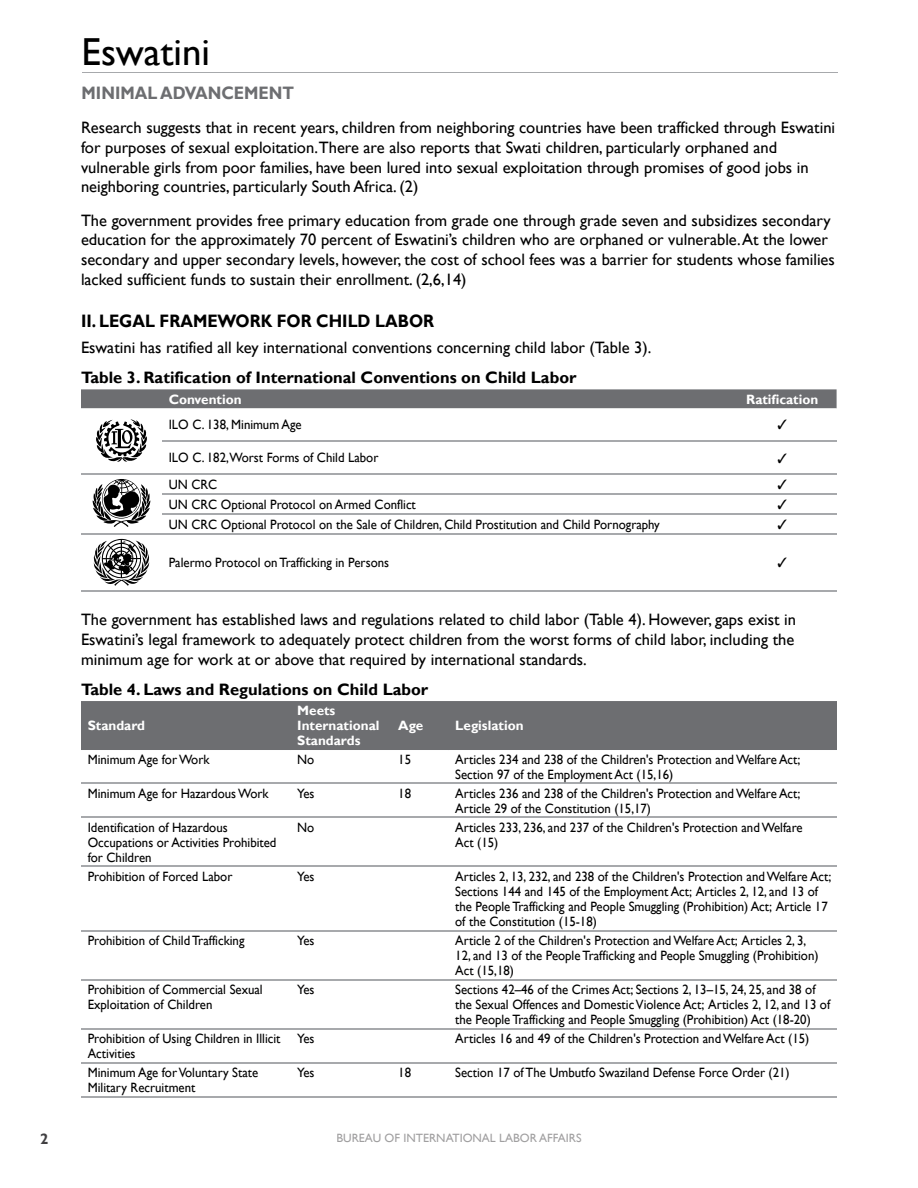
<style>
.page{position:relative;width:918px;height:1188px;background:#fff}
.page>*{position:absolute;margin:0;border:0;box-sizing:border-box;transform-origin:0 0}
.t1{font:39px "Gill Sans";color:#000}
.t2{font:700 18px "Gill Sans";color:#000;scale:.9 1}
.t3{font:700 18px "Gill Sans";color:#6d6e71;scale:.9 1}
.t4{font:16.5px/19.8px "Gill Sans";color:#000}
.t5{font:700 16.5px "Gill Sans";color:#000}
.t6{font:700 15px "Gill Sans";color:#414042}
.t7{font:13.5px/15px "Gill Sans";color:#000;scale:.95 1}
.t8{font:700 13.5px/15px "Gill Sans";color:#fff}
.t9{font:12px "Gill Sans";color:#a09fa0}
</style>
<div class="page">
<hr style="left:82px;top:72px;width:756px;height:1px;background:#a7a9ac">
<div style="left:81px;top:389px;width:756px;height:19px;background:#6d6e71"></div>
<svg style="left:81px;top:408px;width:756px;height:156px"></svg>
<hr style="left:162px;top:440px;width:566px;height:2px;background:#a7a9ac">
<hr style="left:728px;top:440px;width:109px;height:2px;background:#a7a9ac">
<hr style="left:81px;top:473px;width:81px;height:2px;background:#a7a9ac">
<hr style="left:162px;top:473px;width:566px;height:2px;background:#a7a9ac">
<hr style="left:728px;top:473px;width:109px;height:2px;background:#a7a9ac">
<hr style="left:162px;top:493px;width:566px;height:2px;background:#a7a9ac">
<hr style="left:728px;top:493px;width:109px;height:2px;background:#a7a9ac">
<hr style="left:162px;top:513px;width:566px;height:2px;background:#a7a9ac">
<hr style="left:728px;top:513px;width:109px;height:2px;background:#a7a9ac">
<hr style="left:81px;top:533px;width:81px;height:2px;background:#a7a9ac">
<hr style="left:162px;top:533px;width:566px;height:2px;background:#a7a9ac">
<hr style="left:728px;top:533px;width:109px;height:2px;background:#a7a9ac">
<hr style="left:81px;top:590px;width:81px;height:1px;background:#a7a9ac">
<hr style="left:162px;top:590px;width:566px;height:1px;background:#a7a9ac">
<hr style="left:728px;top:590px;width:109px;height:1px;background:#a7a9ac">
<div style="left:94px;top:413px;width:55px;height:55px;background:#fff"></div>
<svg style="left:96px;top:419px;width:51px;height:43px"></svg>
<svg style="left:93px;top:479px;width:57px;height:48px"></svg>
<svg style="left:94px;top:539px;width:55px;height:47px"></svg>
<div style="left:81px;top:701px;width:756px;height:49px;background:#6d6e71"></div>
<svg style="left:81px;top:782px;width:756px;height:282px"></svg>
<svg style="left:291px;top:782px;width:157px;height:315px"></svg>
<hr style="left:81px;top:783px;width:210px;height:1px;background:#a7a9ac">
<hr style="left:291px;top:783px;width:100px;height:1px;background:#a7a9ac">
<hr style="left:392px;top:783px;width:56px;height:1px;background:#a7a9ac">
<hr style="left:448px;top:783px;width:389px;height:1px;background:#a7a9ac">
<hr style="left:81px;top:817px;width:210px;height:1px;background:#a7a9ac">
<hr style="left:291px;top:817px;width:100px;height:1px;background:#a7a9ac">
<hr style="left:392px;top:817px;width:56px;height:1px;background:#a7a9ac">
<hr style="left:448px;top:817px;width:389px;height:1px;background:#a7a9ac">
<hr style="left:81px;top:866px;width:210px;height:1px;background:#a7a9ac">
<hr style="left:291px;top:866px;width:100px;height:1px;background:#a7a9ac">
<hr style="left:392px;top:866px;width:56px;height:1px;background:#a7a9ac">
<hr style="left:448px;top:866px;width:389px;height:1px;background:#a7a9ac">
<hr style="left:81px;top:930px;width:210px;height:1px;background:#a7a9ac">
<hr style="left:291px;top:930px;width:100px;height:1px;background:#a7a9ac">
<hr style="left:392px;top:930px;width:56px;height:1px;background:#a7a9ac">
<hr style="left:448px;top:930px;width:389px;height:1px;background:#a7a9ac">
<hr style="left:81px;top:979px;width:210px;height:1px;background:#a7a9ac">
<hr style="left:291px;top:979px;width:100px;height:1px;background:#a7a9ac">
<hr style="left:392px;top:979px;width:56px;height:1px;background:#a7a9ac">
<hr style="left:448px;top:979px;width:389px;height:1px;background:#a7a9ac">
<hr style="left:81px;top:1028px;width:210px;height:1px;background:#a7a9ac">
<hr style="left:291px;top:1028px;width:100px;height:1px;background:#a7a9ac">
<hr style="left:392px;top:1028px;width:56px;height:1px;background:#a7a9ac">
<hr style="left:448px;top:1028px;width:389px;height:1px;background:#a7a9ac">
<hr style="left:81px;top:1062px;width:210px;height:1px;background:#a7a9ac">
<hr style="left:291px;top:1062px;width:100px;height:1px;background:#a7a9ac">
<hr style="left:392px;top:1062px;width:56px;height:1px;background:#a7a9ac">
<hr style="left:448px;top:1062px;width:389px;height:1px;background:#a7a9ac">
<hr style="left:81px;top:1096px;width:210px;height:1px;background:#a7a9ac">
<hr style="left:291px;top:1096px;width:100px;height:1px;background:#a7a9ac">
<hr style="left:392px;top:1096px;width:56px;height:1px;background:#a7a9ac">
<hr style="left:448px;top:1096px;width:389px;height:1px;background:#a7a9ac">
<svg style="left:778px;top:420px;width:9px;height:10px"></svg>
<svg style="left:778px;top:453px;width:9px;height:10px"></svg>
<svg style="left:778px;top:480px;width:9px;height:9px"></svg>
<svg style="left:778px;top:500px;width:9px;height:9px"></svg>
<svg style="left:778px;top:519px;width:9px;height:10px"></svg>
<svg style="left:778px;top:558px;width:9px;height:6px"></svg>
<h1 class="t1" style="left:82px;top:29px;width:130px">Eswatini</h1>
<h2 class="t3" style="left:82px;top:82px;width:238px">MINIMAL ADVANCEMENT</h2>
<p class="t4" style="left:81px;top:118px;width:756px">Research suggests that in recent years, children from neighboring countries have been trafficked through Eswatini for purposes of sexual exploitation.There are also reports that Swati children, particularly orphaned and vulnerable girls from poor families, have been lured into sexual exploitation through promises of good jobs in neighboring countries, particularly South Africa. (2)</p>
<p class="t4" style="left:81px;top:210px;width:755px">The government provides free primary education from grade one through grade seven and subsidizes secondary education for the approximately 70 percent of Eswatini’s children who are orphaned or vulnerable. At the lower secondary and upper secondary levels, however, the cost of school fees was a barrier for students whose families lacked sufficient funds to sustain their enrollment. (2,6,14)</p>
<h2 class="t2" style="left:81px;top:310px;width:394px">II. LEGAL FRAMEWORK FOR CHILD LABOR</h2>
<p class="t4" style="left:81px;top:338px;width:572px">Eswatini has ratified all key international conventions concerning child labor (Table 3).</p>
<p class="t5" style="left:81px;top:368px;width:497px">Table 3. Ratification of International Conventions on Child Labor</p>
<p class="t8" style="left:169px;top:392px;width:74px">Convention</p>
<p class="t8" style="left:746px;top:392px;width:74px">Ratification</p>
<p class="t7" style="left:169px;top:417px;width:141px">ILO C. 138, Minimum Age</p>
<p class="t7" style="left:169px;top:450px;width:222px">ILO C. 182,Worst Forms of Child Labor</p>
<p class="t7" style="left:169px;top:477px;width:53px">UN CRC</p>
<p class="t7" style="left:169px;top:497px;width:262px">UN CRC Optional Protocol on Armed Conflict</p>
<p class="t7" style="left:169px;top:517px;width:518px">UN CRC Optional Protocol on the Sale of Children, Child Prostitution and Child Pornography</p>
<p class="t7" style="left:169px;top:555px;width:233px">Palermo Protocol on Trafficking in Persons</p>
<p class="t4" style="left:81px;top:610px;width:717px;text-align:justify">The government has established laws and regulations related to child labor (Table 4). However, gaps exist in Eswatini’s legal framework to adequately protect children from the worst forms of child labor, including the minimum age for work at or above that required by international standards.</p>
<p class="t5" style="left:81px;top:680px;width:349px">Table 4. Laws and Regulations on Child Labor</p>
<p class="t8" style="left:88px;top:719px;width:59px">Standard</p>
<p class="t8" style="left:297px;top:704px;width:84px">Meets<br>International<br>Standards</p>
<p class="t8" style="left:398px;top:719px;width:27px">Age</p>
<p class="t8" style="left:455px;top:719px;width:70px">Legislation</p>
<p class="t7" style="left:88px;top:752px;width:130px">Minimum Age for Work</p>
<p class="t7" style="left:297px;top:752px;width:19px">No</p>
<p class="t7" style="left:398px;top:752px;width:15px">15</p>
<p class="t7" style="left:455px;top:752px;width:365px">Articles 234 and 238 of the Children's Protection and Welfare Act;<br>Section 97 of the Employment Act (15,16)</p>
<p class="t7" style="left:88px;top:786px;width:192px">Minimum Age for Hazardous Work</p>
<p class="t7" style="left:297px;top:786px;width:20px">Yes</p>
<p class="t7" style="left:398px;top:786px;width:15px">18</p>
<p class="t7" style="left:455px;top:786px;width:365px">Articles 236 and 238 of the Children's Protection and Welfare Act;<br>Article 29 of the Constitution (15,17)</p>
<p class="t7" style="left:88px;top:820px;width:200px">Identification of Hazardous<br>Occupations or Activities Prohibited for Children</p>
<p class="t7" style="left:297px;top:820px;width:19px">No</p>
<p class="t7" style="left:455px;top:820px;width:367px">Articles 233, 236, and 237 of the Children's Protection and Welfare<br>Act (15)</p>
<p class="t7" style="left:88px;top:869px;width:154px">Prohibition of Forced Labor</p>
<p class="t7" style="left:297px;top:869px;width:20px">Yes</p>
<p class="t7" style="left:455px;top:869px;width:397px">Articles 2, 13, 232, and 238 of the Children's Protection and Welfare Act; Sections 144 and 145 of the Employment Act; Articles 2, 12, and 13 of the People Trafficking and People Smuggling (Prohibition) Act; Article 17 of the Constitution (15-18)</p>
<p class="t7" style="left:88px;top:933px;width:167px">Prohibition of Child Trafficking</p>
<p class="t7" style="left:297px;top:933px;width:20px">Yes</p>
<p class="t7" style="left:455px;top:933px;width:384px">Article 2 of the Children's Protection and Welfare Act; Articles 2, 3,<br>12, and 13 of the People Trafficking and People Smuggling (Prohibition)<br>Act (15,18)</p>
<p class="t7" style="left:88px;top:982px;width:186px">Prohibition of Commercial Sexual<br>Exploitation of Children</p>
<p class="t7" style="left:297px;top:982px;width:20px">Yes</p>
<p class="t7" style="left:455px;top:982px;width:396px">Sections 42–46 of the Crimes Act; Sections 2, 13–15, 24, 25, and 38 of the Sexual Offences and Domestic Violence Act; Articles 2, 12, and 13 of the People Trafficking and People Smuggling (Prohibition) Act (18-20)</p>
<p class="t7" style="left:88px;top:1031px;width:204px">Prohibition of Using Children in Illicit<br>Activities</p>
<p class="t7" style="left:297px;top:1031px;width:20px">Yes</p>
<p class="t7" style="left:455px;top:1031px;width:374px">Articles 16 and 49 of the Children's Protection and Welfare Act (15)</p>
<p class="t7" style="left:88px;top:1065px;width:181px">Minimum Age for Voluntary State<br>Military Recruitment</p>
<p class="t7" style="left:297px;top:1065px;width:20px">Yes</p>
<p class="t7" style="left:398px;top:1065px;width:15px">18</p>
<p class="t7" style="left:455px;top:1065px;width:354px">Section 17 of The Umbutfo Swaziland Defense Force Order (21)</p>
<p class="t6" style="left:40px;top:1130px;width:10px">2</p>
<p class="t9" style="left:336px;top:1131px;width:247px">BUREAU OF INTERNATIONAL LABOR AFFAIRS</p>
</div>
